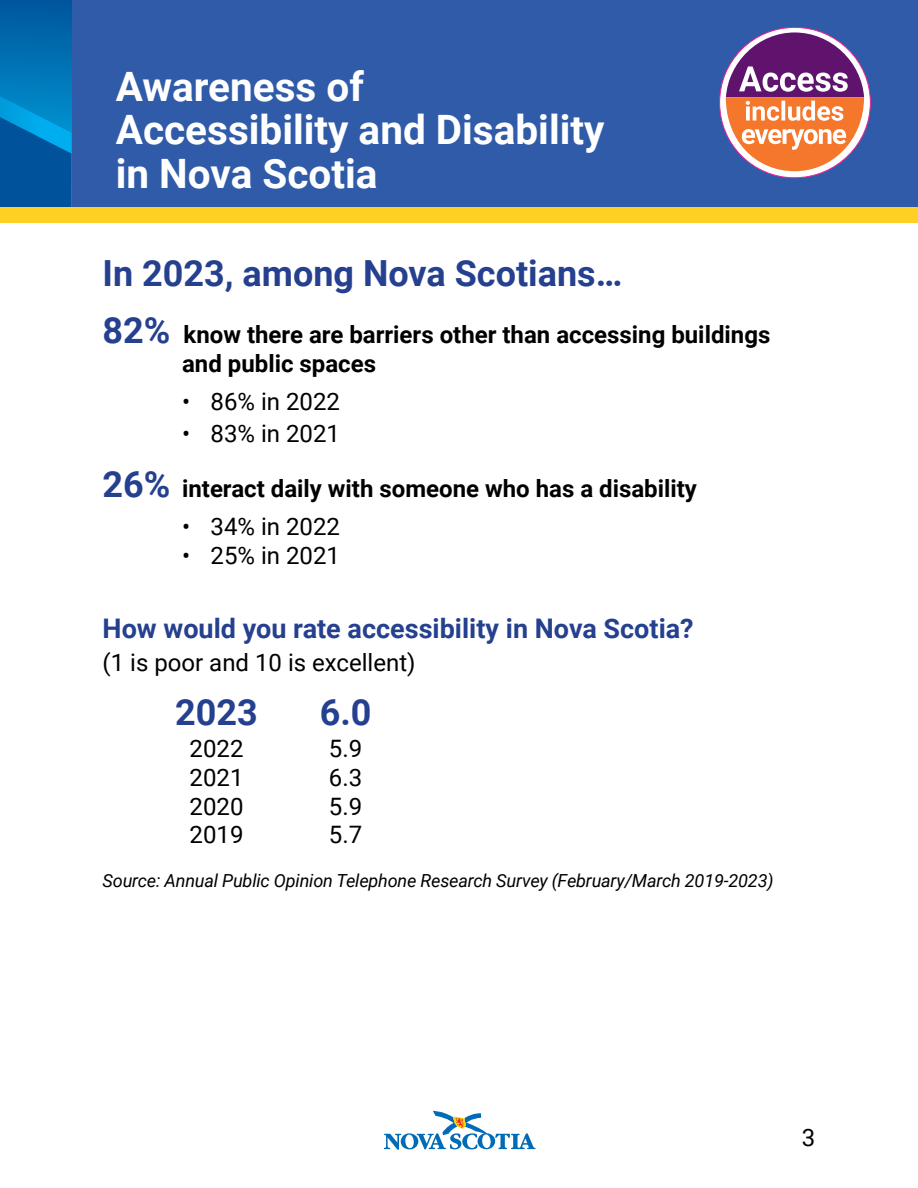
<style>
.page{position:relative;width:918px;height:1188px;background:#fff}
.page>*{position:absolute;margin:0;border:0;box-sizing:border-box;transform-origin:0 0}
.Page_Title{font:700 40.5px "Roboto";color:#fff}
.Body_Text{font:700 36px "Roboto";color:#25408f}
.Blue_Text{font:700 36px "Roboto";color:#25408f}
.t1{font:700 27px "Roboto";color:#25408f}
.Body_Text-2{font:700 24px/28.8px "Roboto";color:#000}
.Body_Text-3{font:24px "Roboto";color:#000}
.Bullets{font:24px "Roboto";color:#000}
.Source{font:italic 18px "Roboto";letter-spacing:-.01em;color:#000}
.s1{font-size:36px;color:#25408f}
</style>
<div class="page">
<div style="left:1px;top:0;width:917px;height:215px;background:#2f5ba9"></div>
<svg style="left:0;top:0;width:71px;height:96px"></svg>
<svg style="left:0;top:96px;width:71px;height:112px"></svg>
<div style="left:0;top:208px;width:918px;height:15px;background:#fed024"></div>
<svg style="left:720px;top:27px;width:150px;height:151px"></svg>
<svg style="left:726px;top:32px;width:138px;height:139px"></svg>
<svg style="left:384px;top:1110px;width:152px;height:40px"></svg>
<h1 class="Page_Title" style="left:116px;top:58px;width:250px">Awareness of</h1>
<h1 class="Page_Title" style="left:116px;top:102px;width:490px">Accessibility and Disability</h1>
<h1 class="Page_Title" style="left:116px;top:145px;width:263px">in Nova Scotia</h1>
<p class="Body_Text" style="left:103px;top:248px;width:521px">In 2023, among Nova Scotians…</p>
<p class="Body_Text-2" style="left:182px;top:319px;width:590px;text-indent:-80px"><span class="s1">82%</span> know there are barriers other than accessing buildings and public spaces</p>
<p class="Bullets" style="left:182px;top:384px;width:159px">• 86% in 2022</p>
<p class="Bullets" style="left:182px;top:417px;width:159px">• 83% in 2021</p>
<p class="Body_Text-2" style="left:103px;top:473px;width:596px"><span class="s1">26%</span> interact daily with someone who has a disability</p>
<p class="Bullets" style="left:182px;top:510px;width:159px">• 34% in 2022</p>
<p class="Bullets" style="left:182px;top:538px;width:159px">• 25% in 2021</p>
<h1 class="t1" style="left:103px;top:610px;width:593px">How would you rate accessibility in Nova Scotia?</h1>
<p class="Body_Text-3" style="left:103px;top:645px;width:314px">(1 is poor and 10 is excellent)</p>
<h1 class="Blue_Text" style="left:175px;top:686px;width:84px">2023</h1>
<h1 class="Blue_Text" style="left:320px;top:686px;width:53px">6.0</h1>
<p class="Body_Text-3" style="left:190px;top:732px;width:55px">2022</p>
<p class="Body_Text-3" style="left:329px;top:732px;width:35px">5.9</p>
<p class="Body_Text-3" style="left:190px;top:760px;width:55px">2021</p>
<p class="Body_Text-3" style="left:329px;top:760px;width:35px">6.3</p>
<p class="Body_Text-3" style="left:190px;top:789px;width:55px">2020</p>
<p class="Body_Text-3" style="left:329px;top:789px;width:35px">5.9</p>
<p class="Body_Text-3" style="left:190px;top:818px;width:55px">2019</p>
<p class="Body_Text-3" style="left:329px;top:818px;width:35px">5.7</p>
<p class="Source" style="left:103px;top:867px;width:672px">Source: Annual Public Opinion Telephone Research Survey (February/March 2019-2023)</p>
<p class="Body_Text-3" style="left:802px;top:1120px;width:15px">3</p>
</div>
